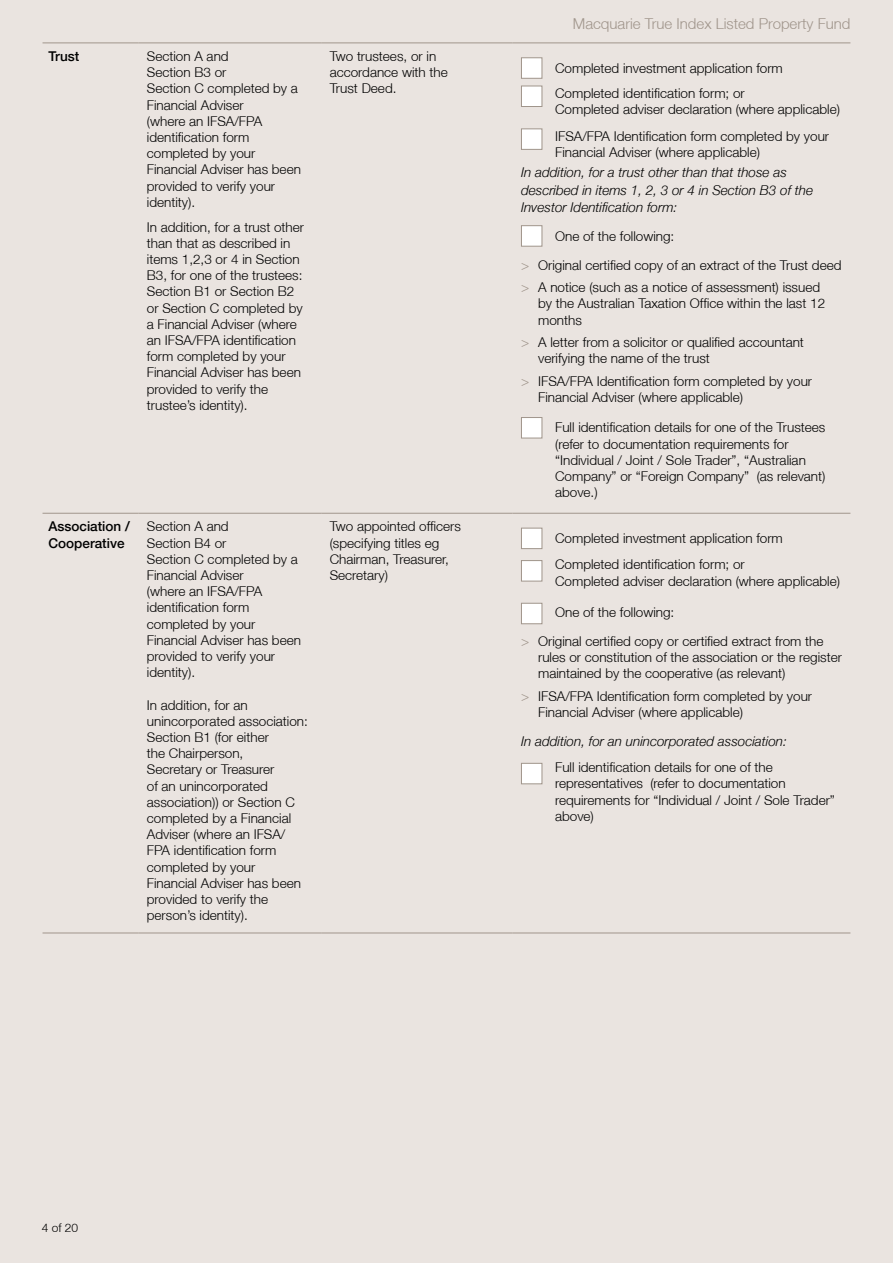
<style>
.page{position:relative;width:893px;height:1263px;background:#eae4e0}
.page>*{position:absolute;margin:0;border:0;box-sizing:border-box;transform-origin:0 0}
.t1{font:300 15px "Helvetica Neue LT";color:#a0958b}
.t2{font:300 13.5px/16.2px "Helvetica Neue LT";color:#000}
.t3{font:italic 300 13.5px/17.7px "Helvetica Neue LT";color:#000}
.t4{font:500 13.5px/16.2px "Helvetica Neue LT";color:#000}
.t5{font:300 12px "Helvetica Neue LT";color:#000}
.s1{color:#a0958b}
</style>
<div class="page">
<hr style="left:43px;top:513px;width:95px;height:1px;background:#a0958b">
<hr style="left:138px;top:513px;width:183px;height:1px;background:#a0958b">
<hr style="left:321px;top:513px;width:192px;height:1px;background:#a0958b">
<hr style="left:513px;top:513px;width:337px;height:1px;background:#a0958b">
<hr style="left:43px;top:932px;width:95px;height:1px;background:#a0958b">
<hr style="left:138px;top:932px;width:183px;height:1px;background:#a0958b">
<hr style="left:321px;top:932px;width:192px;height:1px;background:#a0958b">
<hr style="left:513px;top:932px;width:337px;height:1px;background:#a0958b">
<hr style="left:43px;top:43px;width:95px;height:1px;background:#a0958b">
<hr style="left:138px;top:43px;width:183px;height:1px;background:#a0958b">
<hr style="left:321px;top:43px;width:192px;height:1px;background:#a0958b">
<hr style="left:513px;top:43px;width:337px;height:1px;background:#a0958b">
<div style="left:521px;top:57px;width:21px;height:22px;background:#fff;border:1px solid #a0958b"></div>
<div style="left:521px;top:86px;width:21px;height:21px;background:#fff;border:1px solid #a0958b"></div>
<div style="left:521px;top:128px;width:21px;height:22px;background:#fff;border:1px solid #a0958b"></div>
<div style="left:521px;top:225px;width:21px;height:22px;background:#fff;border:1px solid #a0958b"></div>
<div style="left:521px;top:417px;width:21px;height:21px;background:#fff;border:1px solid #a0958b"></div>
<div style="left:521px;top:528px;width:21px;height:21px;background:#fff;border:1px solid #a0958b"></div>
<div style="left:521px;top:560px;width:21px;height:21px;background:#fff;border:1px solid #a0958b"></div>
<div style="left:521px;top:603px;width:21px;height:21px;background:#fff;border:1px solid #a0958b"></div>
<div style="left:521px;top:763px;width:21px;height:21px;background:#fff;border:1px solid #a0958b"></div>
<p class="t4" style="left:49px;top:48px;width:32px">Trust</p>
<p class="t2" style="left:147px;top:48px;width:156px">Section A and<br>Section B3 or<br>Section C completed by a<br>Financial Adviser<br>(where an IFSA/FPA identification form completed by your<br>Financial Adviser has been provided to verify your identity).</p>
<p class="t2" style="left:147px;top:218px;width:159px">In addition, for a trust other than that as described in items 1,2,3 or 4 in Section<br>B3, for one of the trustees:<br>Section B1 or Section B2 or Section C completed by a Financial Adviser (where an IFSA/FPA identification form completed by your<br>Financial Adviser has been provided to verify the trustee’s identity).</p>
<p class="t4" style="left:49px;top:518px;width:83px">Association /<br>Cooperative</p>
<p class="t2" style="left:147px;top:518px;width:156px">Section A and<br>Section B4 or<br>Section C completed by a<br>Financial Adviser<br>(where an IFSA/FPA identification form completed by your<br>Financial Adviser has been provided to verify your identity).</p>
<p class="t2" style="left:147px;top:696px;width:163px">In addition, for an unincorporated association:<br>Section B1 (for either<br>the Chairperson,<br>Secretary or Treasurer<br>of an unincorporated association)) or Section C completed by a Financial<br>Adviser (where an IFSA/<br>FPA identification form completed by your<br>Financial Adviser has been provided to verify the person’s identity).</p>
<p class="t1" style="left:573px;top:15px;width:279px">Macquarie True Index Listed Property Fund</p>
<p class="t2" style="left:330px;top:48px;width:120px">Two trustees, or in accordance with the<br>Trust Deed.</p>
<p class="t2" style="left:555px;top:55px;width:229px;line-height:25.2px">Completed investment application form<br>Completed identification form; or</p>
<p class="t2" style="left:555px;top:96px;width:286px;line-height:26.4px">Completed adviser declaration (where applicable)<br>IFSA/FPA Identification form completed by your</p>
<p class="t2" style="left:555px;top:144px;width:206px">Financial Adviser (where applicable)</p>
<p class="t3" style="left:521px;top:163px;width:294px">In addition, for a trust other than that those as described in items 1, 2, 3 or 4 in Section B3 of the<br>Investor Identification form:</p>
<p class="t2" style="left:521px;top:221px;width:322px;line-height:29px;text-indent:34px">One of the following:<br><span class="s1">&gt;</span> Original certified copy of an extract of the Trust deed</p>
<p class="t2" style="left:538px;top:279px;width:289px;text-indent:-17px"><span class="s1">&gt;</span> A notice (such as a notice of assessment) issued by the Australian Taxation Office within the last 12 months</p>
<p class="t2" style="left:538px;top:334px;width:267px;text-indent:-17px"><span class="s1">&gt;</span> A letter from a solicitor or qualified accountant verifying the name of the trust</p>
<p class="t2" style="left:538px;top:373px;width:276px;text-indent:-17px"><span class="s1">&gt;</span> IFSA/FPA Identification form completed by your<br>Financial Adviser (where applicable)</p>
<p class="t2" style="left:555px;top:419px;width:272px">Full identification details for one of the Trustees (refer to documentation requirements for “Individual / Joint / Sole Trader”, “Australian Company” or “Foreign Company” (as relevant) above.)</p>
<p class="t2" style="left:330px;top:518px;width:133px">Two appointed officers (specifying titles eg<br>Chairman, Treasurer,<br>Secretary)</p>
<p class="t2" style="left:555px;top:525px;width:229px;line-height:26.4px">Completed investment application form<br>Completed identification form; or</p>
<p class="t2" style="left:555px;top:572px;width:286px">Completed adviser declaration (where applicable)</p>
<p class="t2" style="left:521px;top:597px;width:304px;line-height:29px;text-indent:34px">One of the following:<br><span class="s1">&gt;</span> Original certified copy or certified extract from the</p>
<p class="t2" style="left:538px;top:649px;width:305px">rules or constitution of the association or the register maintained by the cooperative (as relevant)</p>
<p class="t2" style="left:538px;top:687px;width:276px;text-indent:-17px"><span class="s1">&gt;</span> IFSA/FPA Identification form completed by your<br>Financial Adviser (where applicable)</p>
<p class="t3" style="left:521px;top:732px;width:267px">In addition, for an unincorporated association:</p>
<p class="t2" style="left:555px;top:759px;width:281px">Full identification details for one of the representatives (refer to documentation requirements for “Individual / Joint / Sole Trader” above)</p>
<p class="t5" style="left:42px;top:1220px;width:38px">4 of 20</p>
</div>
